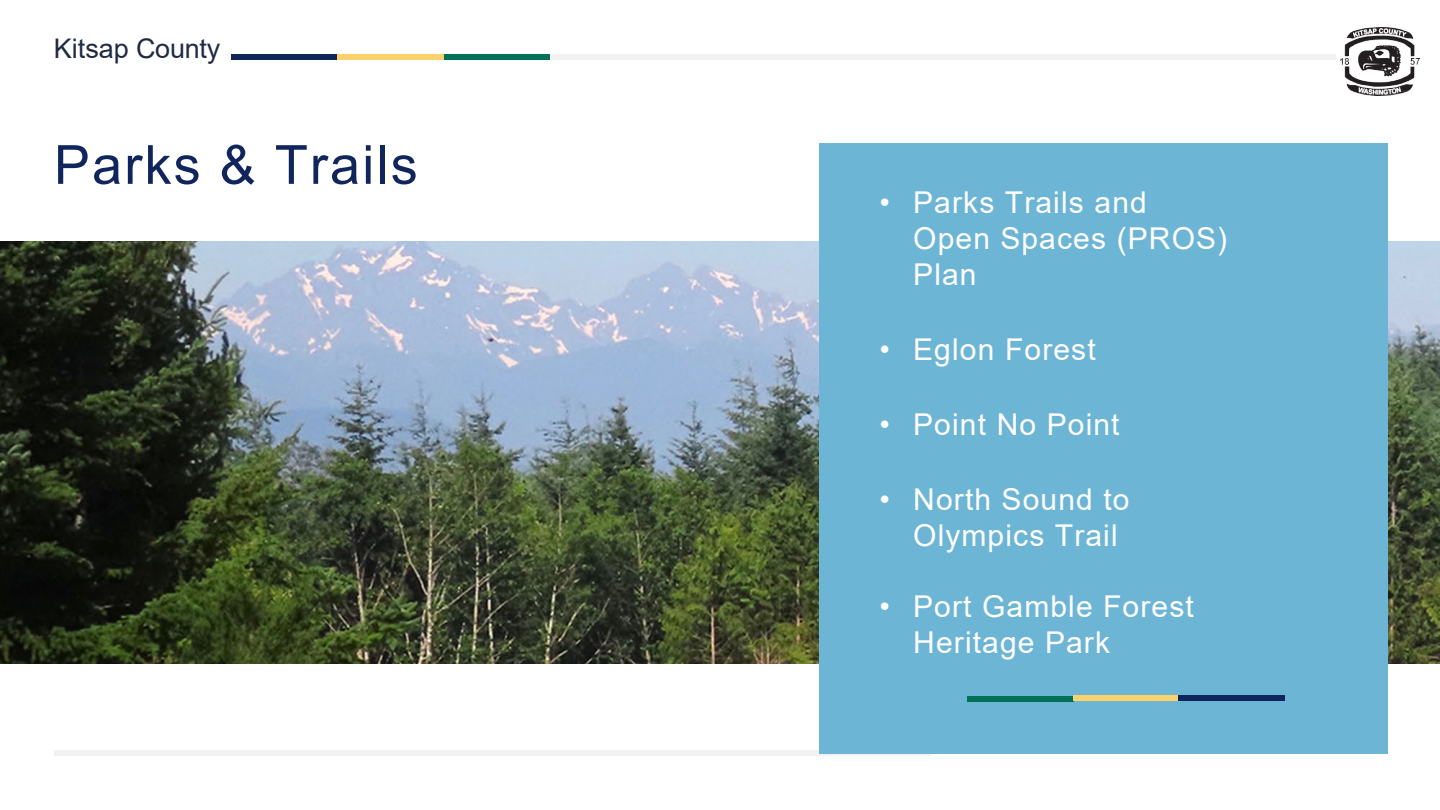
<style>
.page{position:relative;width:1440px;height:810px;background:#fff}
.page>*{position:absolute;margin:0;border:0;box-sizing:border-box;transform-origin:0 0}
.t1{font:54px "Arial";letter-spacing:.04em;color:#0f255c}
.t2{font:30px/36px "Arial";letter-spacing:.035em;color:#fff}
.t3{font:27px "Arial";letter-spacing:-.005em;color:#1f2a44}
</style>
<div class="page">
<img style="left:0;top:241px;width:1440px;height:423px">
<div style="left:232px;top:54px;width:106px;height:5px;background:#0f255c"></div>
<div style="left:338px;top:54px;width:106px;height:5px;background:#fcd16d"></div>
<div style="left:444px;top:54px;width:106px;height:5px;background:#007259"></div>
<div style="left:54px;top:751px;width:877px;height:5px;background:#f1f1f1"></div>
<div style="left:550px;top:54px;width:785px;height:5px;background:#f1f1f1"></div>
<img style="left:1340px;top:28px;width:80px;height:67px">
<div style="left:819px;top:144px;width:568px;height:610px;background:#6db5d4"></div>
<div style="left:967px;top:696px;width:106px;height:6px;background:#007158"></div>
<div style="left:1073px;top:696px;width:106px;height:5px;background:#fcd26d"></div>
<div style="left:1178px;top:695px;width:106px;height:5px;background:#0f255c"></div>
<p class="t3" style="left:54px;top:30px;width:168px">Kitsap County</p>
<h2 class="t1" style="left:54px;top:128px;width:365px">Parks &amp; Trails</h2>
<p class="t2" style="left:913px;top:184px;width:316px;text-indent:-34px">• Parks Trails and<br>Open Spaces (PROS)<br>Plan</p>
<p class="t2" style="left:879px;top:331px;width:218px">• Eglon Forest</p>
<p class="t2" style="left:879px;top:406px;width:242px">• Point No Point</p>
<p class="t2" style="left:913px;top:481px;width:218px;text-indent:-34px">• North Sound to<br>Olympics Trail</p>
<p class="t2" style="left:913px;top:589px;width:282px;text-indent:-34px">• Port Gamble Forest<br>Heritage Park</p>
</div>
